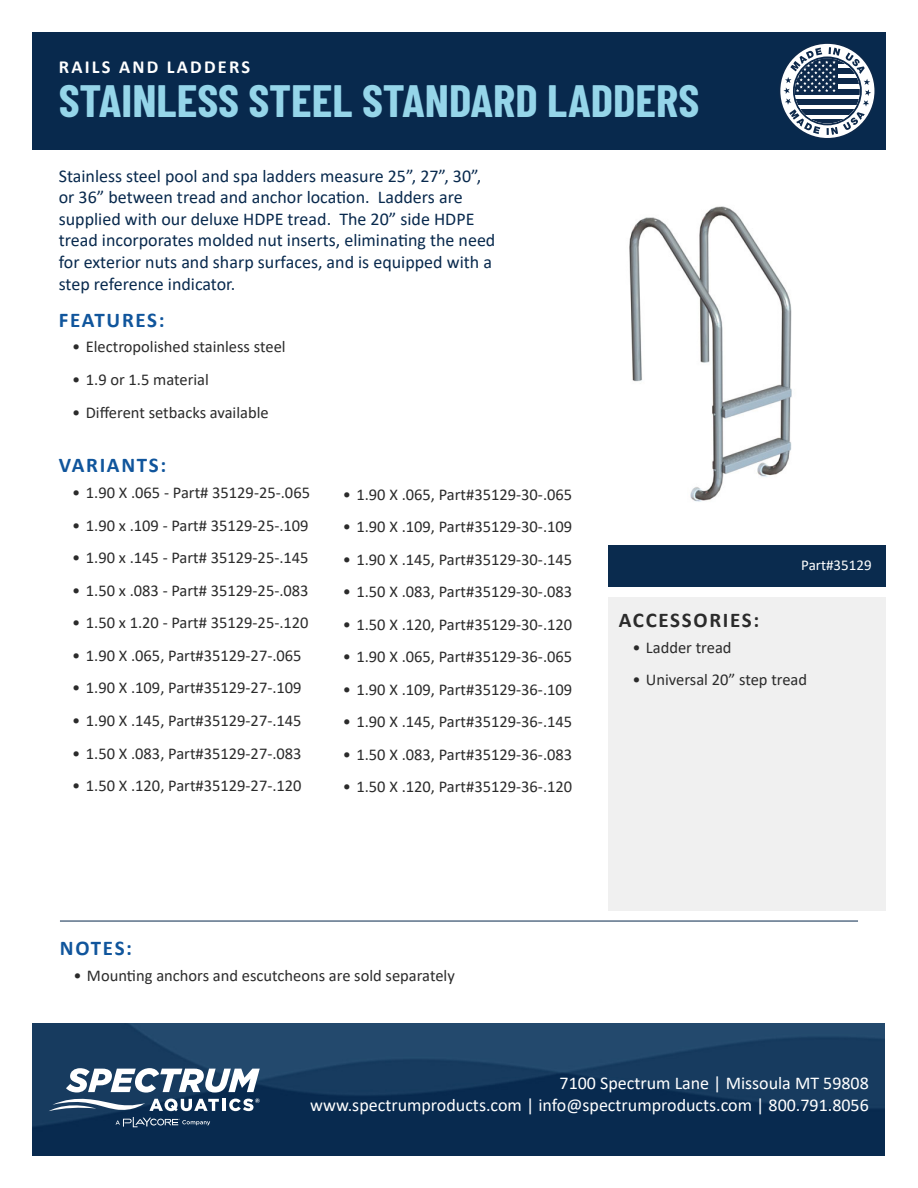
<style>
.page{position:relative;width:918px;height:1188px;background:#fff}
.page>*{position:absolute;margin:0;border:0;box-sizing:border-box;transform-origin:0 0}
.t1{font:700 44.25px "Barlow Condensed";color:#95d5e9;scale:1.06 1}
.t2{font:700 21px "Calibri";letter-spacing:.08em;color:#10559c}
.t3{font:700 21px "Calibri";letter-spacing:.08em;color:#2b2b2b}
.t4{font:700 18.45px "Calibri";letter-spacing:.12em;color:#fff}
.t5{font:18px/21.6px "Calibri";color:#08294d}
.t6{font:18px "Calibri";color:#fff}
.t7{font:16.5px "Calibri";color:#2b2b2b}
.t8{font:15px "Calibri";color:#fff}
</style>
<div class="page">
<div style="left:608px;top:597px;width:278px;height:313px;background:#f0f0f0"></div>
<img style="left:629px;top:206px;width:163px;height:296px">
<img style="left:32px;top:1024px;width:853px;height:132px">
<svg style="left:49px;top:1068px;width:211px;height:59px"></svg>
<div style="left:608px;top:545px;width:278px;height:41px;background:#0a2b4e"></div>
<hr style="left:60px;top:921px;width:798px;height:1px;background:#08294d">
<div style="left:32px;top:32px;width:854px;height:117px;background:#08294d"></div>
<svg style="left:780px;top:44px;width:94px;height:94px"></svg>
<p class="t4" style="left:59px;top:54px;width:193px">RAILS AND LADDERS</p>
<p class="t1" style="left:59px;top:69px;width:606px">STAINLESS STEEL STANDARD LADDERS</p>
<p class="t5" style="left:59px;top:164px;width:438px">Stainless steel pool and spa ladders measure 25”, 27”, 30”, or 36” between tread and anchor location. Ladders are supplied with our deluxe HDPE tread. The 20” side HDPE tread incorporates molded nut inserts, eliminating the need for exterior nuts and sharp surfaces, and is equipped with a step reference indicator.</p>
<p class="t2" style="left:59px;top:305px;width:107px">FEATURES:</p>
<p class="t7" style="left:72px;top:335px;width:215px">• Electropolished stainless steel</p>
<p class="t7" style="left:72px;top:368px;width:138px">• 1.9 or 1.5 material</p>
<p class="t7" style="left:72px;top:401px;width:198px">• Different setbacks available</p>
<p class="t2" style="left:59px;top:451px;width:109px">VARIANTS:</p>
<p class="t7" style="left:72px;top:481px;width:239px">• 1.90 X .065 - Part# 35129-25-.065</p>
<p class="t7" style="left:72px;top:514px;width:238px">• 1.90 x .109 - Part# 35129-25-.109</p>
<p class="t7" style="left:72px;top:546px;width:238px">• 1.90 x .145 - Part# 35129-25-.145</p>
<p class="t7" style="left:72px;top:579px;width:238px">• 1.50 x .083 - Part# 35129-25-.083</p>
<p class="t7" style="left:72px;top:611px;width:238px">• 1.50 x 1.20 - Part# 35129-25-.120</p>
<p class="t7" style="left:72px;top:644px;width:231px">• 1.90 X .065, Part#35129-27-.065</p>
<p class="t7" style="left:72px;top:677px;width:231px">• 1.90 X .109, Part#35129-27-.109</p>
<p class="t7" style="left:72px;top:709px;width:231px">• 1.90 X .145, Part#35129-27-.145</p>
<p class="t7" style="left:72px;top:742px;width:231px">• 1.50 X .083, Part#35129-27-.083</p>
<p class="t7" style="left:72px;top:774px;width:231px">• 1.50 X .120, Part#35129-27-.120</p>
<p class="t7" style="left:343px;top:483px;width:231px">• 1.90 X .065, Part#35129-30-.065</p>
<p class="t7" style="left:343px;top:515px;width:231px">• 1.90 X .109, Part#35129-30-.109</p>
<p class="t7" style="left:343px;top:548px;width:231px">• 1.90 X .145, Part#35129-30-.145</p>
<p class="t7" style="left:343px;top:580px;width:231px">• 1.50 X .083, Part#35129-30-.083</p>
<p class="t7" style="left:343px;top:613px;width:231px">• 1.50 X .120, Part#35129-30-.120</p>
<p class="t7" style="left:343px;top:645px;width:231px">• 1.90 X .065, Part#35129-36-.065</p>
<p class="t7" style="left:343px;top:678px;width:231px">• 1.90 X .109, Part#35129-36-.109</p>
<p class="t7" style="left:343px;top:710px;width:231px">• 1.90 X .145, Part#35129-36-.145</p>
<p class="t7" style="left:343px;top:743px;width:231px">• 1.50 X .083, Part#35129-36-.083</p>
<p class="t7" style="left:343px;top:776px;width:231px">• 1.50 X .120, Part#35129-36-.120</p>
<p class="t8" style="left:801px;top:554px;width:72px">Part#35129</p>
<p class="t3" style="left:619px;top:605px;width:142px">ACCESSORIES:</p>
<p class="t7" style="left:632px;top:636px;width:101px">• Ladder tread</p>
<p class="t7" style="left:632px;top:668px;width:176px">• Universal 20” step tread</p>
<p class="t2" style="left:60px;top:933px;width:74px">NOTES:</p>
<p class="t7" style="left:73px;top:964px;width:383px">• Mounting anchors and escutcheons are sold separately</p>
<p class="t6" style="left:560px;top:1071px;width:311px">7100 Spectrum Lane | Missoula MT 59808</p>
<p class="t6" style="left:310px;top:1092px;width:560px">www.spectrumproducts.com | info@spectrumproducts.com | 800.791.8056</p>
</div>
